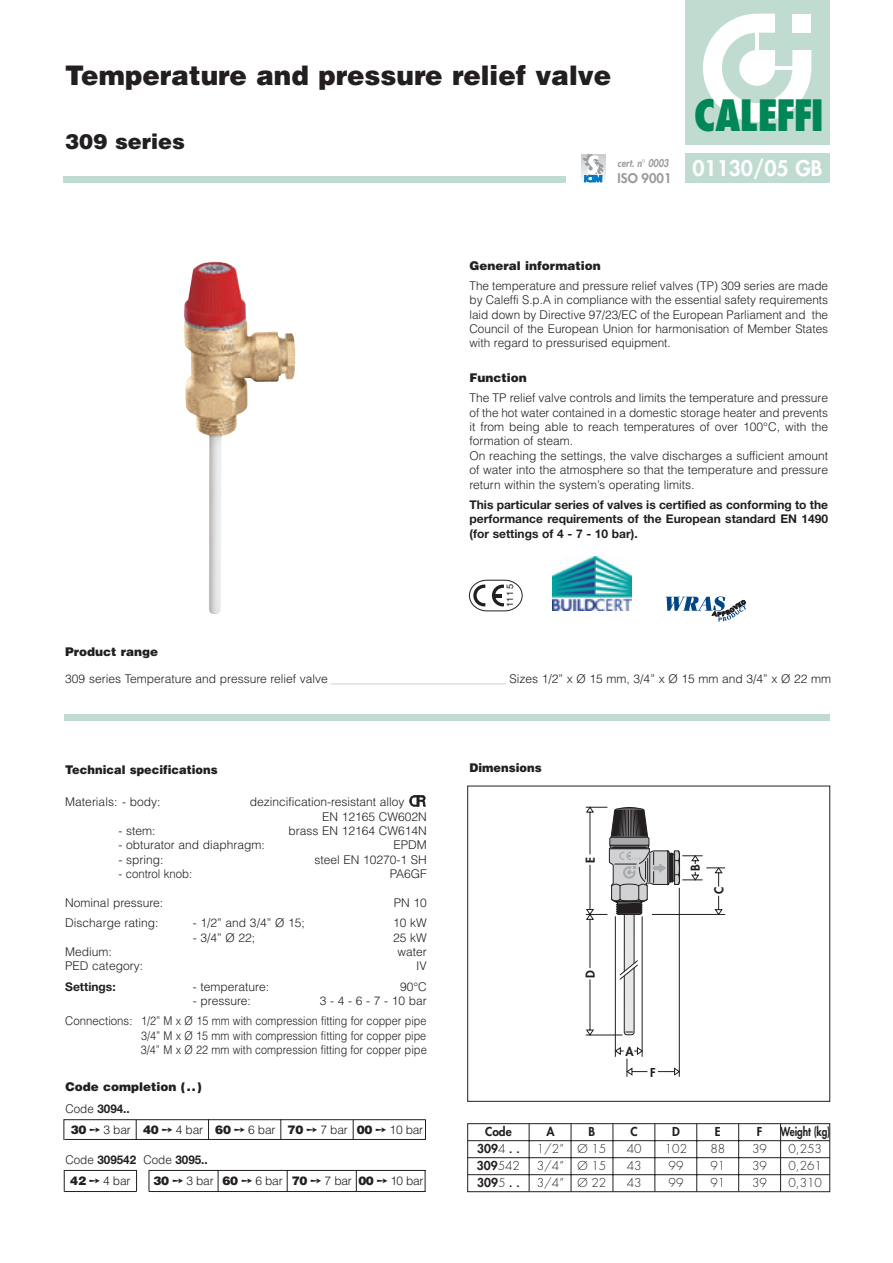
<style>
.page{position:relative;width:893px;height:1263px;background:#fff}
.page>*{position:absolute;margin:0;border:0;box-sizing:border-box;transform-origin:0 0}
.t1{font:800 condensed 42px "Futura";letter-spacing:-.035em;color:#008657}
.t2{font:900 27px "Helvetica";color:#231f20}
.t3{font:800 21px "Futura";color:#fff}
.t4{font:900 21px "Helvetica";color:#231f20}
.t5{font:800 12.9px "Futura";color:#999b9d}
.t6{font:300 12px/14.4px "Helvetica";color:#231f20}
.t7{font:700 12px/14.4px "Helvetica Neue";color:#231f20;text-align:justify}
.t8{font:300 12px/14.4px "Helvetica";color:#231f20;scale:.9 1}
.t9{font:300 12px "Helvetica";letter-spacing:-.02em;color:#231f20}
.t10{font:300 12px/17px "Futura";color:#231f20;text-align:justify}
.t11{font:900 12px "Helvetica";color:#231f20}
.t12{font:800 12px/17px "Futura";color:#231f20;text-align:center}
.t13{font:900 12px "Helvetica";color:#231f20;scale:.95 1}
.t14{font:300 12px "Helvetica";color:#231f20;scale:.95 1}
.t15{font:800 12px "Futura";color:#231f20;scale:.84 1}
.t16{font:800 10.5px "Futura";color:#999b9d;scale:.85 1}
.t17{font:9.3px "Helvetica";color:#231f20}
.s1{font-family:"Helvetica";font-weight:300}
.s2{font-weight:900}
.s3{font-weight:300}
.s4{font-family:"VAG Rounded";font-weight:700}
</style>
<div class="page">
<div style="left:685px;top:153px;width:144px;height:30px;background:#c0dcd0"></div>
<div style="left:64px;top:714px;width:765px;height:7px;background:#c0dcd0"></div>
<hr style="left:330px;top:684px;width:176px;height:1px;background:#d1d2d4">
<div style="left:685px;top:0;width:144px;height:145px;background:#c0dcd0"></div>
<svg style="left:703px;top:14px;width:108px;height:108px"></svg>
<hr style="left:755px;top:32px;width:4px;height:18px;background:#fff">
<hr style="left:774px;top:66px;width:18px;height:4px;background:#fff">
<img style="left:184px;top:262px;width:111px;height:352px">
<svg style="left:467px;top:786px;width:363px;height:406px"></svg>
<hr style="left:738px;top:1124px;width:1px;height:68px;background:#231f20">
<hr style="left:696px;top:1124px;width:1px;height:68px;background:#231f20">
<hr style="left:654px;top:1124px;width:1px;height:68px;background:#231f20">
<hr style="left:612px;top:1124px;width:1px;height:68px;background:#231f20">
<hr style="left:570px;top:1124px;width:1px;height:68px;background:#231f20">
<hr style="left:529px;top:1124px;width:1px;height:68px;background:#231f20">
<hr style="left:467px;top:1140px;width:362px;height:1px;background:#231f20">
<hr style="left:467px;top:1157px;width:362px;height:1px;background:#231f20">
<hr style="left:467px;top:1174px;width:362px;height:1px;background:#231f20">
<svg style="left:585px;top:807px;width:140px;height:270px"></svg>
<svg style="left:410px;top:796px;width:15px;height:10px"></svg>
<svg style="left:468px;top:579px;width:55px;height:33px"></svg>
<img style="left:552px;top:556px;width:79px;height:55px">
<svg style="left:665px;top:596px;width:81px;height:25px"></svg>
<svg style="left:64px;top:1120px;width:1px;height:20px"></svg>
<svg style="left:136px;top:1120px;width:1px;height:19px"></svg>
<svg style="left:208px;top:1120px;width:1px;height:19px"></svg>
<svg style="left:280px;top:1120px;width:1px;height:19px"></svg>
<svg style="left:353px;top:1120px;width:1px;height:19px"></svg>
<svg style="left:425px;top:1120px;width:1px;height:20px"></svg>
<hr style="left:64px;top:1119px;width:361px;height:1px;background:#231f20">
<hr style="left:65px;top:1139px;width:360px;height:1px;background:#231f20">
<svg style="left:64px;top:1171px;width:1px;height:20px"></svg>
<svg style="left:136px;top:1170px;width:1px;height:22px"></svg>
<hr style="left:64px;top:1170px;width:72px;height:1px;background:#231f20">
<hr style="left:64px;top:1191px;width:72px;height:1px;background:#231f20">
<svg style="left:149px;top:1171px;width:1px;height:20px"></svg>
<svg style="left:218px;top:1171px;width:1px;height:20px"></svg>
<svg style="left:287px;top:1171px;width:1px;height:20px"></svg>
<svg style="left:356px;top:1171px;width:1px;height:20px"></svg>
<svg style="left:425px;top:1170px;width:1px;height:22px"></svg>
<hr style="left:149px;top:1170px;width:276px;height:1px;background:#231f20">
<hr style="left:149px;top:1191px;width:276px;height:1px;background:#231f20">
<div style="left:64px;top:176px;width:502px;height:7px;background:#c0dcd0"></div>
<svg style="left:581px;top:154px;width:24px;height:29px"></svg>
<svg style="left:583px;top:155px;width:20px;height:27px"></svg>
<h2 class="t2" style="left:65px;top:65px;width:547px">Temperature and pressure relief valve</h2>
<h3 class="t4" style="left:65px;top:134px;width:121px">309 series</h3>
<p class="t16" style="left:617px;top:158px;width:63px">cert. n 0003</p>
<p class="t5" style="left:617px;top:172px;width:55px">ISO 9001</p>
<h1 class="t1" style="left:693px;top:98px;width:132px">CALEFFI</h1>
<h3 class="t3" style="left:692px;top:158px;width:132px">01130/05 GB</h3>
<p class="t11" style="left:469px;top:261px;width:133px">General information</p>
<p class="t6" style="left:469px;top:279px;width:360px;text-align:justify">The temperature and pressure relief valves (TP) 309 series are made by Caleffi S.p.A in compliance with the essential safety requirements laid down by Directive 97/23/EC of the European Parliament and the Council of the European Union for harmonisation of Member States with regard to pressurised equipment.</p>
<p class="t11" style="left:469px;top:374px;width:59px">Function</p>
<p class="t6" style="left:469px;top:392px;width:360px">The TP relief valve controls and limits the temperature and pressure of the hot water contained in a domestic storage heater and prevents it from being able to reach temperatures of over 100°C, with the formation of steam.<br>On reaching the settings, the valve discharges a sufficient amount of water into the atmosphere so that the temperature and pressure return within the system’s operating limits.</p>
<p class="t7" style="left:469px;top:499px;width:360px">This particular series of valves is certified as conforming to the performance requirements of the European standard EN 1490 (for settings of 4 - 7 - 10 bar).</p>
<p class="t17" style="left:506px;top:607px;width:25px;rotate:-90deg">1115</p>
<p class="t11" style="left:65px;top:647px;width:94px">Product range</p>
<p class="t6" style="left:65px;top:673px;width:264px">309 series Temperature and pressure relief valve</p>
<p class="t6" style="left:509px;top:673px;width:323px">Sizes 1/2” x Ø 15 mm, 3/4” x Ø 15 mm and 3/4” x Ø 22 mm</p>
<p class="t13" style="left:65px;top:766px;width:162px">Technical specifications</p>
<p class="t13" style="left:469px;top:764px;width:77px">Dimensions</p>
<p class="t6" style="left:65px;top:796px;width:97px">Materials: - body:</p>
<p class="t6" style="left:322px;top:796px;width:106px;text-indent:-72px">dezincification-resistant alloy<br>EN 12165 CW602N</p>
<p class="t6" style="left:118px;top:825px;width:38px">- stem:</p>
<p class="t6" style="left:288px;top:825px;width:140px">brass EN 12164 CW614N</p>
<p class="t6" style="left:118px;top:839px;width:148px">- obturator and diaphragm:</p>
<p class="t6" style="left:393px;top:839px;width:35px">EPDM</p>
<p class="t6" style="left:118px;top:854px;width:46px">- spring:</p>
<p class="t6" style="left:314px;top:854px;width:114px">steel EN 10270-1 SH</p>
<p class="t14" style="left:118px;top:870px;width:79px">- control knob:</p>
<p class="t6" style="left:390px;top:868px;width:39px">PA6GF</p>
<p class="t6" style="left:65px;top:897px;width:99px">Nominal pressure:</p>
<p class="t6" style="left:394px;top:897px;width:35px">PN 10</p>
<p class="t6" style="left:65px;top:917px;width:95px">Discharge rating:</p>
<p class="t6" style="left:193px;top:917px;width:113px">- 1/2” and 3/4” Ø 15;</p>
<p class="t6" style="left:393px;top:917px;width:35px">10 kW</p>
<p class="t6" style="left:193px;top:931px;width:64px">- 3/4” Ø 22;</p>
<p class="t6" style="left:393px;top:931px;width:35px">25 kW</p>
<p class="t6" style="left:65px;top:946px;width:48px">Medium:</p>
<p class="t6" style="left:397px;top:946px;width:31px">water</p>
<p class="t6" style="left:65px;top:960px;width:79px">PED category:</p>
<p class="t6" style="left:416px;top:960px;width:12px">IV</p>
<p class="t7" style="left:65px;top:980px;width:52px">Settings:</p>
<p class="t6" style="left:193px;top:980px;width:78px">- temperature:</p>
<p class="t6" style="left:400px;top:980px;width:28px">90°C</p>
<p class="t6" style="left:193px;top:995px;width:59px">- pressure:</p>
<p class="t6" style="left:65px;top:992px;width:363px;line-height:20.2px;text-align:right">3 - 4 - 6 - 7 - 10 bar<br>Connections: 1/2” M x Ø 15 mm with compression fitting for copper pipe</p>
<p class="t8" style="left:141px;top:1029px;width:319px">3/4” M x Ø 15 mm with compression fitting for copper pipe<br>3/4” M x Ø 22 mm with compression fitting for copper pipe</p>
<p class="t11" style="left:65px;top:1083px;width:138px">Code completion ( . . )</p>
<p class="t7" style="left:65px;top:1103px;width:66px"><span class="s1">Code</span> 3094..</p>
<p class="t9" style="left:71px;top:1126px;width:354px"><span class="s2">30</span> ➙ 3 bar <span class="s2">40</span> ➙ 4 bar <span class="s2">60</span> ➙ 6 bar <span class="s2">70</span> ➙ 7 bar <span class="s2">00</span> ➙ 10 bar</p>
<p class="t7" style="left:65px;top:1153px;width:144px"><span class="s1">Code</span> 309542 <span class="s1">Code</span> 3095..</p>
<p class="t6" style="left:70px;top:1174px;width:62px"><span class="s2">42</span> ➙ 4 bar</p>
<p class="t9" style="left:154px;top:1176px;width:271px"><span class="s2">30</span> ➙ 3 bar <span class="s2">60</span> ➙ 6 bar <span class="s2">70</span> ➙ 7 bar <span class="s2">00</span> ➙ 10 bar</p>
<p class="t12" style="left:477px;top:1124px;width:45px">Code<br>309<span class="s3">4</span> <span class="s4">. .<br></span>309<span class="s3">542<br></span>309<span class="s3">5</span> <span class="s4">. .</span></p>
<p class="t12" style="left:546px;top:1124px;width:10px">A</p>
<p class="t10" style="left:537px;top:1142px;width:29px">1/2” 3/4” 3/4”</p>
<p class="t12" style="left:582px;top:863px;width:7px;rotate:-90deg">E</p>
<p class="t12" style="left:582px;top:978px;width:9px;rotate:-90deg">D</p>
<p class="t12" style="left:588px;top:1124px;width:8px">B</p>
<p class="t10" style="left:577px;top:1142px;width:30px">Ø 15<br>Ø 15<br>Ø 22</p>
<p class="t12" style="left:688px;top:871px;width:8px;rotate:-90deg">B</p>
<p class="t12" style="left:711px;top:894px;width:9px;rotate:-90deg">C</p>
<p class="t12" style="left:625px;top:1044px;width:10px">A</p>
<p class="t12" style="left:650px;top:1065px;width:7px">F</p>
<p class="t12" style="left:630px;top:1124px;width:9px">C</p>
<p class="t10" style="left:626px;top:1142px;width:16px">40<br>43<br>43</p>
<p class="t12" style="left:672px;top:1124px;width:9px">D</p>
<p class="t10" style="left:664px;top:1142px;width:24px;text-align:center">102<br>99<br>99</p>
<p class="t12" style="left:715px;top:1124px;width:7px">E</p>
<p class="t10" style="left:710px;top:1142px;width:16px">88<br>91<br>91</p>
<p class="t12" style="left:756px;top:1124px;width:7px">F</p>
<p class="t10" style="left:752px;top:1142px;width:16px">39<br>39<br>39</p>
<p class="t15" style="left:780px;top:1126px;width:61px">Weight (kg)</p>
<p class="t10" style="left:788px;top:1142px;width:35px">0,253<br>0,261<br>0,310</p>
</div>
